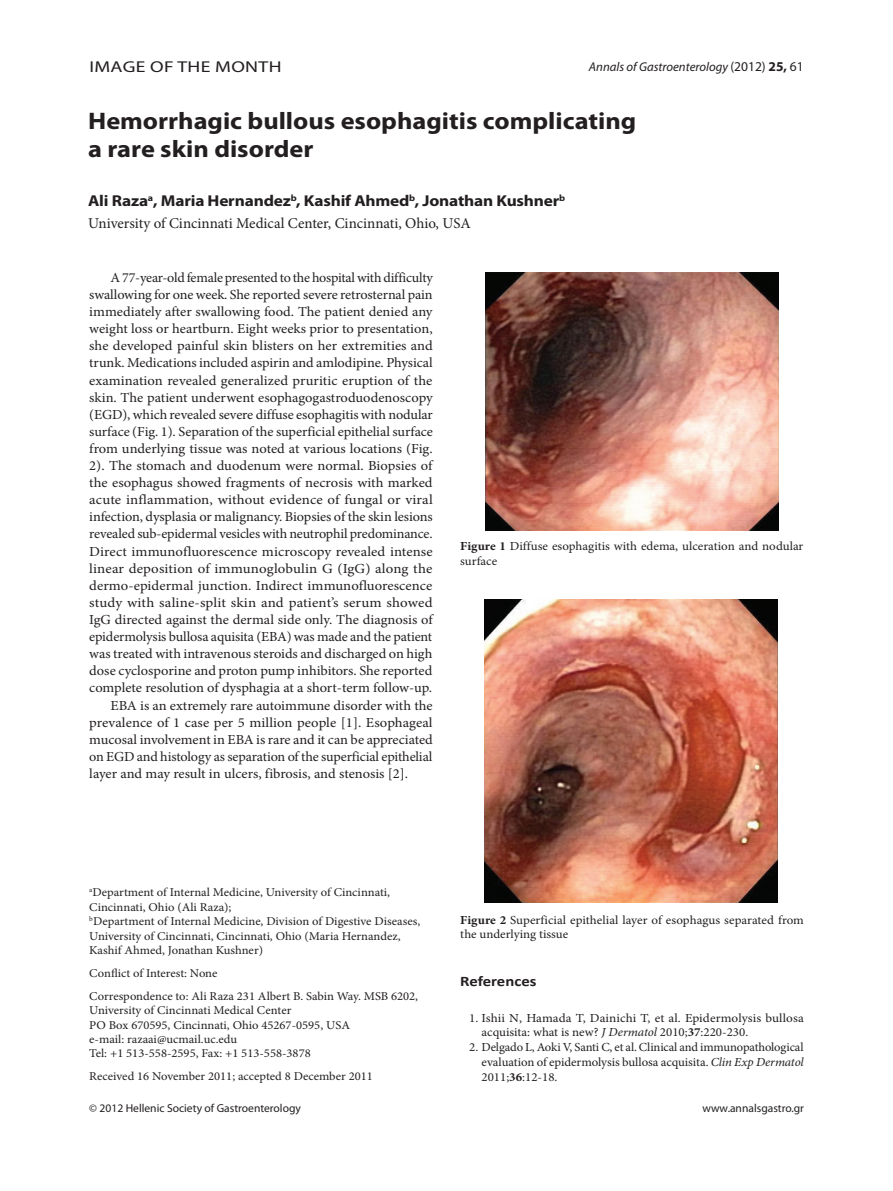
<style>
.page{position:relative;width:893px;height:1191px;background:#fff}
.page>*{position:absolute;margin:0;border:0;box-sizing:border-box;transform-origin:0 0}
._01_ypertitlos{font:700 24px/28.8px "Myriad Pro";color:#231f20;scale:1.1 1}
._021_name{font:700 15.75px "Myriad Pro";letter-spacing:-.01em;color:#231f20;scale:1.1 1}
.ARTICLE_TYPE{font:15.75px "Myriad Pro";letter-spacing:.02em;color:#231f20;scale:1.25 1}
._022_proeleusi{font:15px "Minion Pro";color:#231f20}
._091_vivliogr_titl{font:700 14.55px "Calibri";color:#231f20;scale:1.15 1}
._03_keim{font:13.8px/17.1px "Minion Pro";letter-spacing:-.005em;color:#231f20;text-align:justify}
._03_keim-2{font:13.8px/17.1px "Minion Pro";letter-spacing:-.005em;color:#231f20;text-align:justify;scale:1.05 1}
.t1{font:italic 12.75px "Myriad Pro";color:#231f20}
._093_vivliogr_2{font:12.3px/14.7px "Minion Pro";color:#231f20;scale:1.05 1}
._07_lezada{font:12.3px/14.7px "Minion Pro";color:#231f20;scale:1.06 1}
._07_lezada-2{font:12.3px/14.7px "Minion Pro";color:#231f20;scale:1.05 1}
._08_correspodence{font:12px/14.4px "Minion Pro";color:#231f20;scale:1.05 1}
.t2{font:11.55px "Myriad Pro";color:#231f20}
.s1{font-style:normal;font-size:13.5px}
.s2{font-weight:700;font-style:normal;font-size:13.5px}
.s3{font-weight:700}
.s4{font-style:italic}
</style>
<div class="page">
<img style="left:485px;top:600px;width:293px;height:302px">
<img style="left:485px;top:272px;width:294px;height:258px">
<p class="ARTICLE_TYPE" style="left:89px;top:57px;width:155px">IMAGE OF THE MONTH</p>
<p class="t1" style="left:589px;top:58px;width:216px">Annals of Gastroenterology <span class="s1">(2012)</span> <span class="s2">25,</span> <span class="s1">61</span></p>
<p class="_01_ypertitlos" style="left:88px;top:105px;width:500px">Hemorrhagic bullous esophagitis complicating a rare skin disorder</p>
<p class="_021_name" style="left:88px;top:190px;width:435px">Ali Raza<sup>a</sup>, Maria Hernandez<sup>b</sup>, Kashif Ahmed<sup>b</sup>, Jonathan Kushner<sup>b</sup></p>
<p class="_022_proeleusi" style="left:88px;top:213px;width:384px">University of Cincinnati Medical Center, Cincinnati, Ohio, USA</p>
<p class="_03_keim" style="left:89px;top:269px;width:345px;text-indent:21px">A 77-year-old female presented to the hospital with difficulty swallowing for one week. She reported severe retrosternal pain immediately after swallowing food. The patient denied any weight loss or heartburn. Eight weeks prior to presentation, she developed painful skin blisters on her extremities and trunk. Medications included aspirin and amlodipine. Physical examination revealed generalized pruritic eruption of the skin. The patient underwent esophagogastroduodenoscopy (EGD), which revealed severe diffuse esophagitis with nodular surface (Fig. 1). Separation of the superficial epithelial surface from underlying tissue was noted at various locations (Fig.<br>2). The stomach and duodenum were normal. Biopsies of the esophagus showed fragments of necrosis with marked acute inflammation, without evidence of fungal or viral infection, dysplasia or malignancy. Biopsies of the skin lesions revealed sub-epidermal vesicles with neutrophil predominance.<br>Direct immunofluorescence microscopy revealed intense linear deposition of immunoglobulin G (IgG) along the dermo-epidermal junction. Indirect immunofluorescence study with saline-split skin and patient’s serum showed IgG directed against the dermal side only. The diagnosis of epidermolysis bullosa aquisita (EBA) was made and the patient was treated with intravenous steroids and discharged on high dose cyclosporine and proton pump inhibitors. She reported complete resolution of dysphagia at a short-term follow-up.</p>
<p class="_03_keim-2" style="left:89px;top:696px;width:329px;text-indent:21px">EBA is an extremely rare autoimmune disorder with the prevalence of 1 case per 5 million people [1]. Esophageal mucosal involvement in EBA is rare and it can be appreciated on EGD and histology as separation of the superficial epithelial layer and may result in ulcers, fibrosis, and stenosis [2].</p>
<p class="_07_lezada-2" style="left:460px;top:539px;width:328px"><span class="s3">Figure 1</span> Diffuse esophagitis with edema, ulceration and nodular surface</p>
<p class="_08_correspodence" style="left:89px;top:885px;width:317px"><sup>a</sup>Department of Internal Medicine, University of Cincinnati, Cincinnati, Ohio (Ali Raza);<br><sup>b</sup>Department of Internal Medicine, Division of Digestive Diseases, University of Cincinnati, Cincinnati, Ohio (Maria Hernandez, Kashif Ahmed, Jonathan Kushner)</p>
<p class="_08_correspodence" style="left:89px;top:965px;width:124px">Conflict of Interest: None</p>
<p class="_08_correspodence" style="left:89px;top:988px;width:315px">Correspondence to: Ali Raza 231 Albert B. Sabin Way. MSB 6202, University of Cincinnati Medical Center<br>PO Box 670595, Cincinnati, Ohio 45267-0595, USA<br>e-mail: razaai@ucmail.uc.edu<br>Tel: +1 513-558-2595, Fax: +1 513-558-3878</p>
<p class="_08_correspodence" style="left:89px;top:1069px;width:272px">Received 16 November 2011; accepted 8 December 2011</p>
<p class="_07_lezada" style="left:460px;top:912px;width:326px"><span class="s3">Figure 2</span> Superficial epithelial layer of esophagus separated from the underlying tissue</p>
<p class="_091_vivliogr_titl" style="left:460px;top:972px;width:68px">References</p>
<p class="_093_vivliogr_2" style="left:482px;top:1010px;width:308px;text-indent:-12px">1. Ishii N, Hamada T, Dainichi T, et al. Epidermolysis bullosa acquisita: what is new? <span class="s4">J Dermatol</span> 2010;<span class="s3">37</span>:220-230.</p>
<p class="_093_vivliogr_2" style="left:482px;top:1040px;width:308px;text-align:justify;text-indent:-12px">2. Delgado L, Aoki V, Santi C, et al. Clinical and immunopathological evaluation of epidermolysis bullosa acquisita. <span class="s4">Clin Exp Dermatol </span>2011;<span class="s3">36</span>:12-18.</p>
<p class="t2" style="left:89px;top:1101px;width:213px">© 2012 Hellenic Society of Gastroenterology</p>
<p class="t2" style="left:702px;top:1101px;width:103px">www.annalsgastro.gr</p>
</div>
